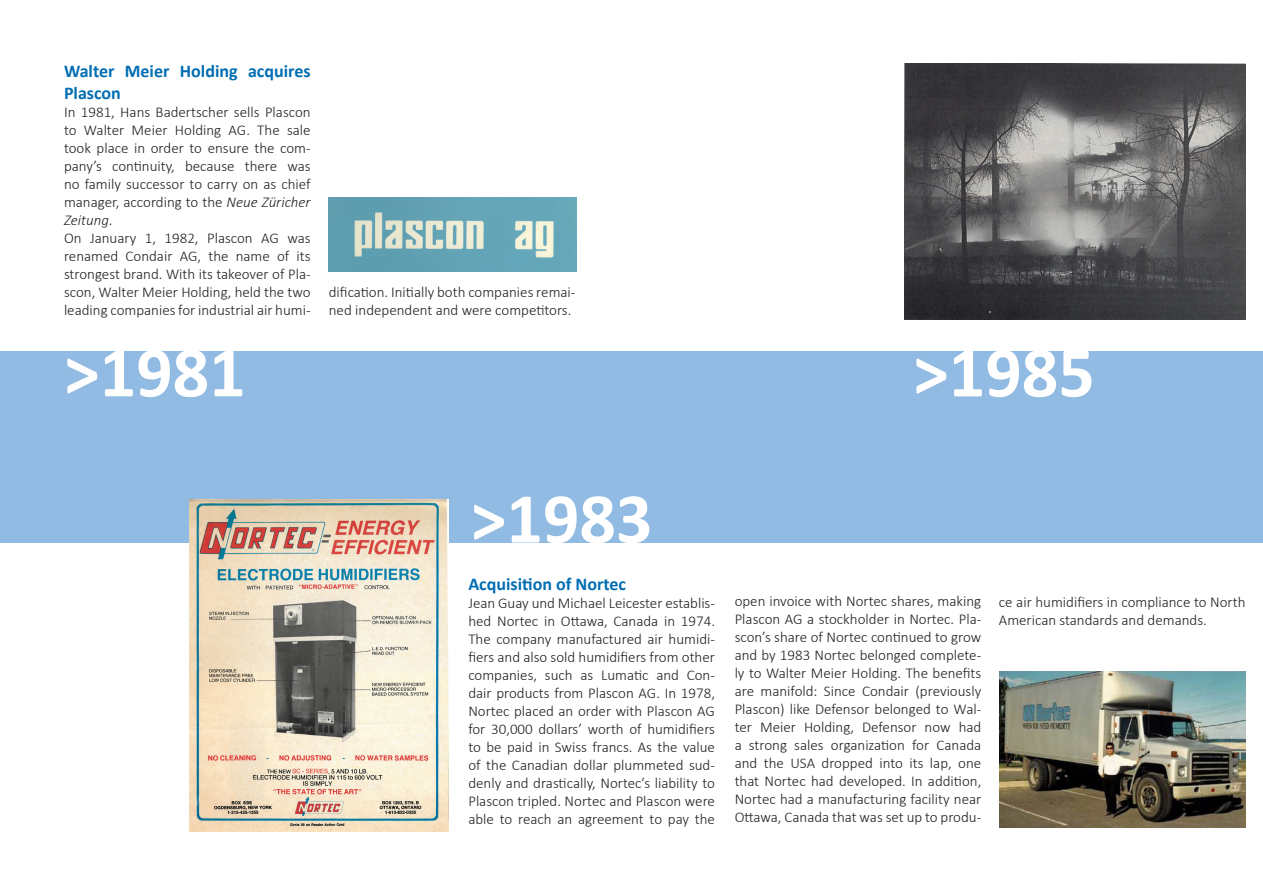
<style>
.page{position:relative;width:1263px;height:893px;background:#fff}
.page>*{position:absolute;margin:0;border:0;box-sizing:border-box;transform-origin:0 0}
.t1{font:700 72px "Calibri";color:#fff}
.Head_blue{font:700 18px/21.6px "Calibri";color:#016db3}
.Text_body{font:300 15px/18px "Calibri";color:#231f20;text-align:justify}
.s1{font-style:italic}
</style>
<div class="page">
<div style="left:0;top:351px;width:1263px;height:191px;background:#91bbe2"></div>
<img style="left:999px;top:672px;width:247px;height:155px">
<img style="left:189px;top:499px;width:260px;height:332px">
<img style="left:329px;top:197px;width:248px;height:74px">
<img style="left:905px;top:64px;width:341px;height:255px">
<p class="Head_blue" style="left:64px;top:60px;width:248px">Walter Meier Holding acquires<br>Plascon</p>
<p class="Text_body" style="left:64px;top:103px;width:248px">In 1981, Hans Badertscher sells Plascon to Walter Meier Holding AG. The sale took place in order to ensure the com&shy;pany’s continuity, because there was no family successor to carry on as chief manager, according to the <span class="s1">Neue Züricher Zeitung</span>.</p>
<p class="Text_body" style="left:64px;top:229px;width:248px">On January 1, 1982, Plascon AG was renamed Condair AG, the name of its strongest brand. With its takeover of Pla&shy;scon, Walter Meier Holding, held the two leading companies for industrial air humi-</p>
<p class="t1" style="left:64px;top:321px;width:183px">&gt;1981</p>
<p class="Text_body" style="left:329px;top:283px;width:248px">dification. Initially both companies remai&shy;ned independent and were competitors.</p>
<p class="t1" style="left:913px;top:322px;width:183px">&gt;1985</p>
<p class="t1" style="left:470px;top:468px;width:183px">&gt;1983</p>
<p class="Head_blue" style="left:468px;top:572px;width:159px">Acquisition of Nortec</p>
<p class="Text_body" style="left:468px;top:593px;width:248px">Jean Guay und Michael Leicester establis&shy;hed Nortec in Ottawa, Canada in 1974.<br>The company manufactured air humidi&shy;fiers and also sold humidifiers from other companies, such as Lumatic and Con&shy;dair products from Plascon AG. In 1978, Nortec placed an order with Plascon AG for 30,000 dollars’ worth of humidifiers to be paid in Swiss francs. As the value of the Canadian dollar plummeted sud&shy;denly and drastically, Nortec’s liability to Plascon tripled. Nortec and Plascon were able to reach an agreement to pay the</p>
<p class="Text_body" style="left:735px;top:592px;width:248px">open invoice with Nortec shares, making Plascon AG a stockholder in Nortec. Pla&shy;scon’s share of Nortec continued to grow and by 1983 Nortec belonged complete&shy;ly to Walter Meier Holding. The benefits are manifold: Since Condair (previously Plascon) like Defensor belonged to Wal&shy;ter Meier Holding, Defensor now had a strong sales organization for Canada and the USA dropped into its lap, one that Nortec had developed. In addition, Nortec had a manufacturing facility near Ottawa, Canada that was set up to produ-</p>
<p class="Text_body" style="left:999px;top:593px;width:248px">ce air humidifiers in compliance to North<br>American standards and demands.</p>
</div>
